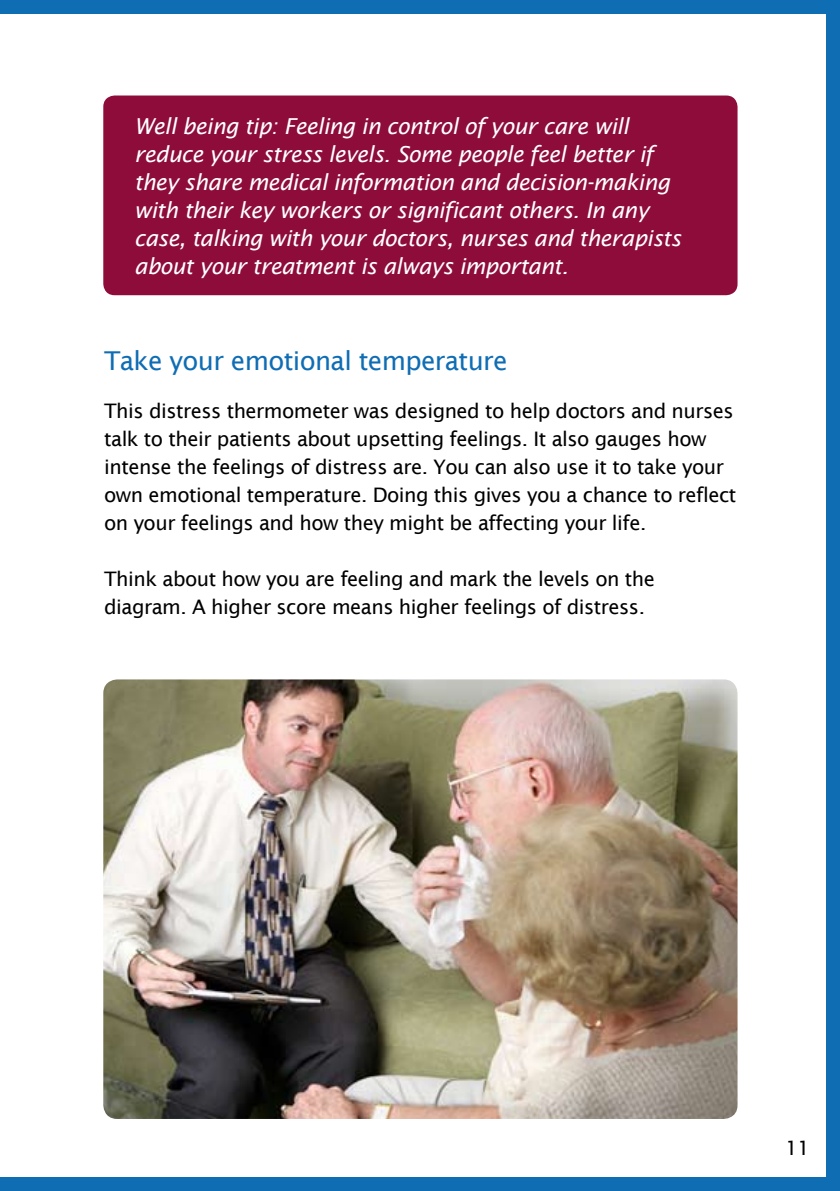
<style>
.page{position:relative;width:840px;height:1191px;background:#fff}
.page>*{position:absolute;margin:0;border:0;box-sizing:border-box;transform-origin:0 0}
.t1{font:26px "Lucida Sans";letter-spacing:-.025em;color:#0f6db4}
.t2{font:italic 22px/28px "Lucida Sans";letter-spacing:-.025em;color:#fff}
.t3{font:20px/28px "Lucida Sans";letter-spacing:-.025em;color:#000}
</style>
<div class="page">
<div style="left:0;top:0;width:839px;height:1191px;background:#0f6db4"></div>
<div style="left:0;top:14px;width:825px;height:1162px;background:#fff"></div>
<div style="left:103px;top:95px;width:634px;height:200px;background:#8e0c3a;border-radius:11px"></div>
<img style="left:103px;top:679px;width:634px;height:440px">
<p class="t2" style="left:134px;top:112px;width:548px">Well being tip: Feeling in control of your care will reduce your stress levels. Some people feel better if they share medical information and decision-making with their key workers or significant others. In any case, talking with your doctors, nurses and therapists about your treatment is always important.</p>
<h1 class="t1" style="left:104px;top:345px;width:405px">Take your emotional temperature</h1>
<p class="t3" style="left:104px;top:396px;width:633px">This distress thermometer was designed to help doctors and nurses talk to their patients about upsetting feelings. It also gauges how intense the feelings of distress are. You can also use it to take your own emotional temperature. Doing this gives you a chance to reflect on your feelings and how they might be affecting your life.</p>
<p class="t3" style="left:104px;top:564px;width:552px">Think about how you are feeling and mark the levels on the diagram. A higher score means higher feelings of distress.</p>
<p class="t3" style="left:784px;top:1133px;width:26px">11</p>
</div>
